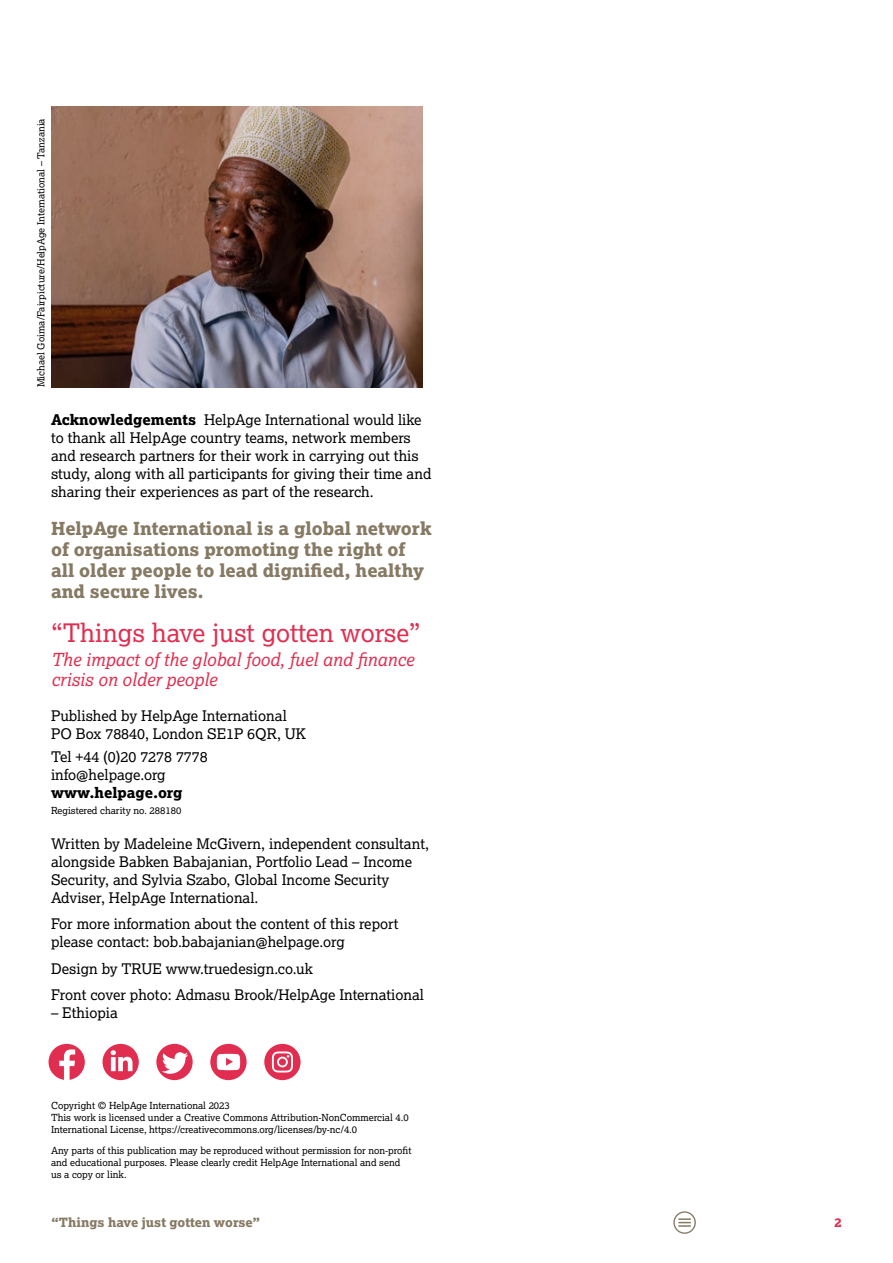
<style>
.page{position:relative;width:893px;height:1263px;background:#fff}
.page>*{position:absolute;margin:0;border:0;box-sizing:border-box;transform-origin:0 0}
.t1{font:25.5px "Lexia";color:#e12e50}
.t2{font:18px/21px "Lexia X Bold";color:#867a64}
.t3{font:italic 18px/20.2px "Lexia";color:#e12e50}
.t4{font:14.7px/18px "Lexia";color:#000}
.t5{font:14.7px "Lexia X Bold";color:#000}
.t6{font:12.75px "Lexia X Bold";color:#867a64}
.t7{font:12.75px "Lexia X Bold";color:#e12e50}
.t8{font:9.75px/12px "Lexia";color:#000}
.s1{font-family:"Lexia X Bold"}
</style>
<div class="page">
<div style="left:673px;top:1211px;width:23px;height:23px;border:1px solid #867a64;border-radius:50%"></div>
<svg style="left:678px;top:1218px;width:13px;height:9px"></svg>
<img style="left:51px;top:106px;width:371px;height:282px">
<svg style="left:156px;top:1044px;width:37px;height:36px"></svg>
<svg style="left:210px;top:1044px;width:37px;height:36px"></svg>
<svg style="left:103px;top:1044px;width:36px;height:36px"></svg>
<svg style="left:49px;top:1044px;width:36px;height:36px"></svg>
<div style="left:264px;top:1044px;width:37px;height:36px;background:#e12e50;border-radius:50%"></div>
<svg style="left:272px;top:1051px;width:21px;height:21px"></svg>
<p class="t8" style="left:35px;top:387px;width:271px;rotate:-90deg">Michael Goima/Fairpicture/HelpAge International – Tanzania</p>
<p class="t4" style="left:51px;top:410px;width:382px"><span class="s1">Acknowledgements</span> HelpAge International would like to thank all HelpAge country teams, network members and research partners for their work in carrying out this study, along with all participants for giving their time and sharing their experiences as part of the research.</p>
<p class="t2" style="left:51px;top:517px;width:382px">HelpAge International is a global network of organisations promoting the right of all older people to lead dignified, healthy and secure lives.</p>
<h1 class="t1" style="left:51px;top:616px;width:371px">“Things have just gotten worse”</h1>
<p class="t3" style="left:51px;top:649px;width:364px">The impact of the global food, fuel and finance crisis on older people</p>
<p class="t4" style="left:51px;top:707px;width:257px">Published by HelpAge International<br>PO Box 78840, London SE1P 6QR, UK</p>
<p class="t4" style="left:51px;top:747px;width:158px">Tel +44 (0)20 7278 7778 info@helpage.org</p>
<p class="t5" style="left:51px;top:783px;width:133px">www.helpage.org</p>
<p class="t8" style="left:51px;top:804px;width:132px">Registered charity no. 288180</p>
<p class="t4" style="left:51px;top:834px;width:379px">Written by Madeleine McGivern, independent consultant, alongside Babken Babajanian, Portfolio Lead – Income Security, and Sylvia Szabo, Global Income Security Adviser, HelpAge International.</p>
<p class="t4" style="left:51px;top:915px;width:349px">For more information about the content of this report please contact: bob.babajanian@helpage.org</p>
<p class="t4" style="left:51px;top:955px;width:375px;line-height:26.5px">Design by TRUE www.truedesign.co.uk<br>Front cover photo: Admasu Brook/HelpAge International</p>
<p class="t4" style="left:51px;top:1004px;width:68px">– Ethiopia</p>
<p class="t8" style="left:51px;top:1100px;width:359px">Copyright © HelpAge International 2023<br>This work is licensed under a Creative Commons Attribution-NonCommercial 4.0<br>International License, https://creativecommons.org/licenses/by-nc/4.0</p>
<p class="t8" style="left:51px;top:1144px;width:362px">Any parts of this publication may be reproduced without permission for non-profit and educational purposes. Please clearly credit HelpAge International and send us a copy or link.</p>
<p class="t6" style="left:51px;top:1214px;width:211px">“Things have just gotten worse”</p>
<p class="t7" style="left:834px;top:1214px;width:9px">2</p>
</div>
